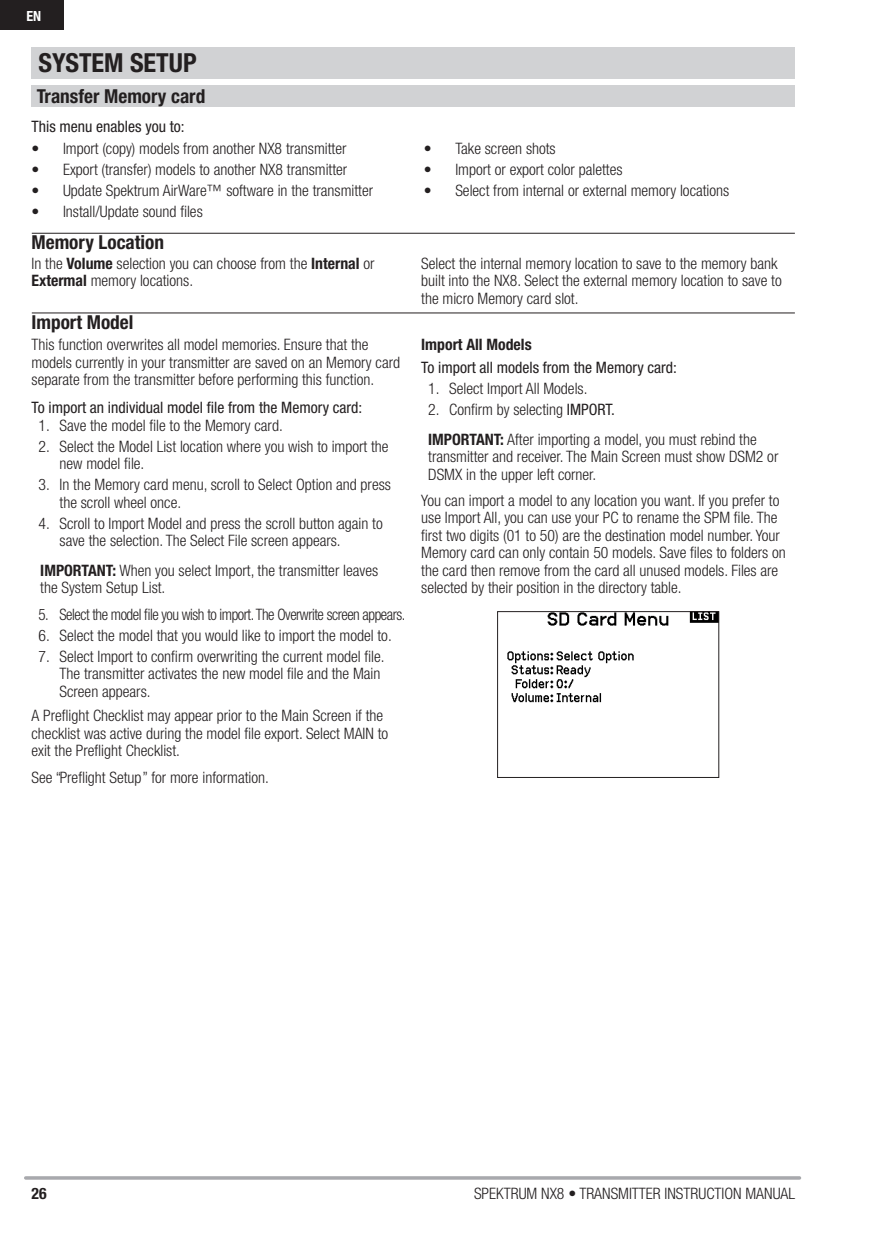
<style>
.page{position:relative;width:874px;height:1241px;background:#fff}
.page>*{position:absolute;margin:0;border:0;box-sizing:border-box;transform-origin:0 0}
.t1{font:700 condensed 26.25px "Helvetica Neue LT Std";color:#231f20}
.subsub{font:700 condensed 19.25px "Helvetica Neue LT Std";color:#231f20}
.Subead{font:700 condensed 19.25px "Helvetica Neue LT Std";color:#231f20}
.list{font:300 condensed 15.75px/17.5px "Helvetica Neue LT Std";color:#231f20}
.body{font:condensed 15.75px "Helvetica Neue LT Std";color:#231f20}
.list-2{font:300 condensed 15.75px "Helvetica Neue LT Std";letter-spacing:-.03em;color:#231f20;scale:.95 1}
.num_list{font:700 condensed 15.75px "Helvetica Neue LT Std";color:#231f20}
.t2{font:700 condensed 14px "Helvetica Neue LT Std";color:#fff}
.s1{font-weight:700}
.s2{font-weight:400}
</style>
<div class="page">
<svg style="left:26px;top:1176px;width:773px;height:3px;background:#adaeb2"></svg>
<div style="left:0;top:0;width:64px;height:30px;background:#231f20"></div>
<img style="left:507px;top:613px;width:209px;height:90px">
<div style="left:497px;top:611px;width:221px;height:166px;border:1px solid #231f20"></div>
<div style="left:32px;top:47px;width:762px;height:32px;background:#d1d2d4"></div>
<div style="left:32px;top:85px;width:762px;height:22px;background:#d1d2d4"></div>
<hr style="left:32px;top:312px;width:762px;height:1px;background:#231f20">
<hr style="left:32px;top:233px;width:762px;height:1px;background:#231f20">
<p class="t2" style="left:26px;top:7px;width:16px">EN</p>
<p class="t1" style="left:38px;top:47px;width:159px">SYSTEM SETUP</p>
<p class="Subead" style="left:37px;top:84px;width:170px">Transfer Memory card</p>
<p class="body" style="left:32px;top:118px;width:154px">This menu enables you to:</p>
<p class="list" style="left:32px;top:139px;width:316px">• Import (copy) models from another NX8 transmitter</p>
<p class="list" style="left:32px;top:160px;width:317px">• Export (transfer) models to another NX8 transmitter</p>
<p class="list" style="left:32px;top:181px;width:343px">• Update Spektrum AirWare™ software in the transmitter</p>
<p class="list" style="left:32px;top:202px;width:173px">• Install/Update sound files</p>
<p class="list" style="left:423px;top:139px;width:133px">• Take screen shots</p>
<p class="list" style="left:423px;top:160px;width:200px">• Import or export color palettes</p>
<p class="list" style="left:423px;top:181px;width:307px">• Select from internal or external memory locations</p>
<p class="subsub" style="left:32px;top:230px;width:134px">Memory Location</p>
<p class="list" style="left:32px;top:254px;width:344px">In the <span class="s1">Volume</span> selection you can choose from the <span class="s1">Internal</span> or<br><span class="s1">Extermal</span> memory locations.</p>
<p class="list" style="left:421px;top:254px;width:362px">Select the internal memory location to save to the memory bank built into the NX8. Select the external memory location to save to the micro Memory card slot.</p>
<p class="subsub" style="left:32px;top:310px;width:103px">Import Model</p>
<p class="list" style="left:32px;top:335px;width:370px">This function overwrites all model memories. Ensure that the models currently in your transmitter are saved on an Memory card separate from the transmitter before performing this function.</p>
<p class="body" style="left:32px;top:398px;width:332px">To import an individual model file from the Memory card:</p>
<p class="list" style="left:38px;top:416px;width:245px">1. Save the model file to the Memory card.</p>
<p class="list" style="left:60px;top:437px;width:330px;text-indent:-21px">2. Select the Model List location where you wish to import the new model file.</p>
<p class="list" style="left:60px;top:475px;width:333px;text-indent:-21px">3. In the Memory card menu, scroll to Select Option and press the scroll wheel once.</p>
<p class="list" style="left:60px;top:514px;width:324px;text-indent:-21px">4. Scroll to Import Model and press the scroll button again to save the selection. The Select File screen appears.</p>
<p class="list" style="left:40px;top:561px;width:339px"><span class="s1">IMPORTANT:</span> When you select Import, the transmitter leaves the System Setup List.</p>
<p class="list-2" style="left:38px;top:605px;width:387px">5. Select the model file you wish to import. The Overwrite screen appears.</p>
<p class="list" style="left:38px;top:626px;width:354px">6. Select the model that you would like to import the model to.</p>
<p class="list" style="left:60px;top:647px;width:326px;text-indent:-21px">7. Select Import to confirm overwriting the current model file.<br>The transmitter activates the new model file and the Main<br>Screen appears.</p>
<p class="list" style="left:32px;top:706px;width:358px">A Preflight Checklist may appear prior to the Main Screen if the checklist was active during the model file export. Select MAIN to exit the Preflight Checklist.</p>
<p class="list" style="left:32px;top:768px;width:239px">See “Preflight Setup” for more information.</p>
<p class="num_list" style="left:421px;top:335px;width:112px">Import All Models</p>
<p class="body" style="left:421px;top:358px;width:257px">To import all models from the Memory card:</p>
<p class="list" style="left:428px;top:379px;width:161px">1. Select Import All Models.</p>
<p class="list" style="left:428px;top:400px;width:188px">2. Confirm by selecting <span class="s2">IMPORT.</span></p>
<p class="list" style="left:428px;top:430px;width:351px"><span class="s1">IMPORTANT:</span> After importing a model, you must rebind the transmitter and receiver. The Main Screen must show DSM2 or<br>DSMX in the upper left corner.</p>
<p class="list" style="left:421px;top:491px;width:366px">You can import a model to any location you want. If you prefer to use Import All, you can use your PC to rename the SPM file. The first two digits (01 to 50) are the destination model number. Your Memory card can only contain 50 models. Save files to folders on the card then remove from the card all unused models. Files are selected by their position in the directory table.</p>
<p class="num_list" style="left:32px;top:1183px;width:17px">26</p>
<p class="list" style="left:474px;top:1184px;width:322px">SPEKTRUM NX8 • TRANSMITTER INSTRUCTION MANUAL</p>
</div>
